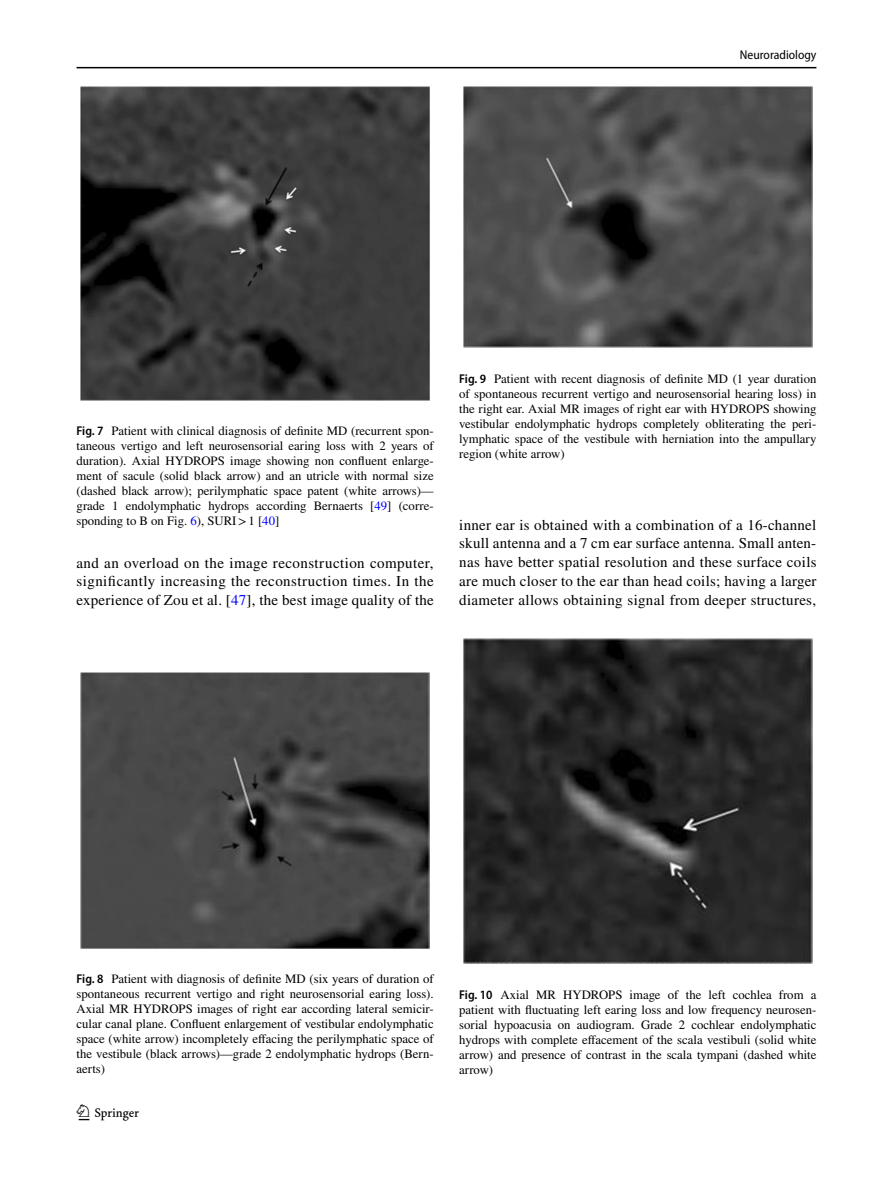
<style>
.page{position:relative;width:893px;height:1187px;background:#fff}
.page>*{position:absolute;margin:0;border:0;box-sizing:border-box;transform-origin:0 0}
.t1{font:22.5px "Springnew Regular 2";color:#000}
.t2{font:15px/18.8px "STIX";letter-spacing:.02em;color:#000;text-align:justify}
.t3{font:12.75px/15px "STIX";color:#000;text-align:justify}
.t4{font:semi-condensed 12.75px "Myriad Pro";color:#000}
.s1{font-family:"Myriad Pro";font-weight:600;font-stretch:semi-condensed}
.s2{color:#00f}
</style>
<div class="page">
<hr style="left:77px;top:67px;width:739px;height:1px;background:#000">
<img style="left:81px;top:87px;width:348px;height:313px">
<img style="left:81px;top:672px;width:348px;height:276px">
<div style="left:459px;top:87px;width:357px;height:260px;background:linear-gradient(to bottom,#fff,#fff)"></div>
<img style="left:463px;top:87px;width:349px;height:260px">
<div style="left:459px;top:638px;width:357px;height:325px;background:linear-gradient(to bottom,#fff,#fff)"></div>
<img style="left:463px;top:638px;width:349px;height:325px">
<p class="t4" style="left:740px;top:48px;width:78px">Neuroradiology</p>
<p class="t3" style="left:77px;top:424px;width:359px"><span class="s1">Fig. 7</span> Patient with clinical diagnosis of definite MD (recurrent spon&shy;taneous vertigo and left neurosensorial earing loss with 2 years of duration). Axial HYDROPS image showing non confluent enlarge&shy;ment of sacule (solid black arrow) and an utricle with normal size (dashed black arrow); perilymphatic space patent (white arrows)— grade 1 endolymphatic hydrops according Bernaerts [<span class="s2">49</span>] (corre&shy;sponding to B on Fig. <span class="s2">6</span>), SURI&gt;1 [<span class="s2">40</span>]</p>
<p class="t2" style="left:77px;top:554px;width:359px">and an overload on the image reconstruction computer, significantly increasing the reconstruction times. In the experience of Zou et al. [<span class="s2">47</span>], the best image quality of the</p>
<p class="t3" style="left:459px;top:371px;width:359px"><span class="s1">Fig. 9</span> Patient with recent diagnosis of definite MD (1 year duration of spontaneous recurrent vertigo and neurosensorial hearing loss) in the right ear. Axial MR images of right ear with HYDROPS showing vestibular endolymphatic hydrops completely obliterating the peri&shy;lymphatic space of the vestibule with herniation into the ampullary region (white arrow)</p>
<p class="t2" style="left:459px;top:516px;width:359px">inner ear is obtained with a combination of a 16-channel skull antenna and a 7 cm ear surface antenna. Small anten&shy;nas have better spatial resolution and these surface coils are much closer to the ear than head coils; having a larger diameter allows obtaining signal from deeper structures,</p>
<p class="t3" style="left:77px;top:972px;width:359px"><span class="s1">Fig. 8</span> Patient with diagnosis of definite MD (six years of duration of spontaneous recurrent vertigo and right neurosensorial earing loss).<br>Axial MR HYDROPS images of right ear according lateral semicir&shy;cular canal plane. Confluent enlargement of vestibular endolymphatic space (white arrow) incompletely effacing the perilymphatic space of the vestibule (black arrows)—grade 2 endolymphatic hydrops (Bern&shy;aerts)</p>
<h1 class="t1" style="left:79px;top:1104px;width:62px">1 3</h1>
<p class="t3" style="left:459px;top:987px;width:359px"><span class="s1">Fig. 10</span> Axial MR HYDROPS image of the left cochlea from a patient with fluctuating left earing loss and low frequency neurosen&shy;sorial hypoacusia on audiogram. Grade 2 cochlear endolymphatic hydrops with complete effacement of the scala vestibuli (solid white arrow) and presence of contrast in the scala tympani (dashed white arrow)</p>
</div>
